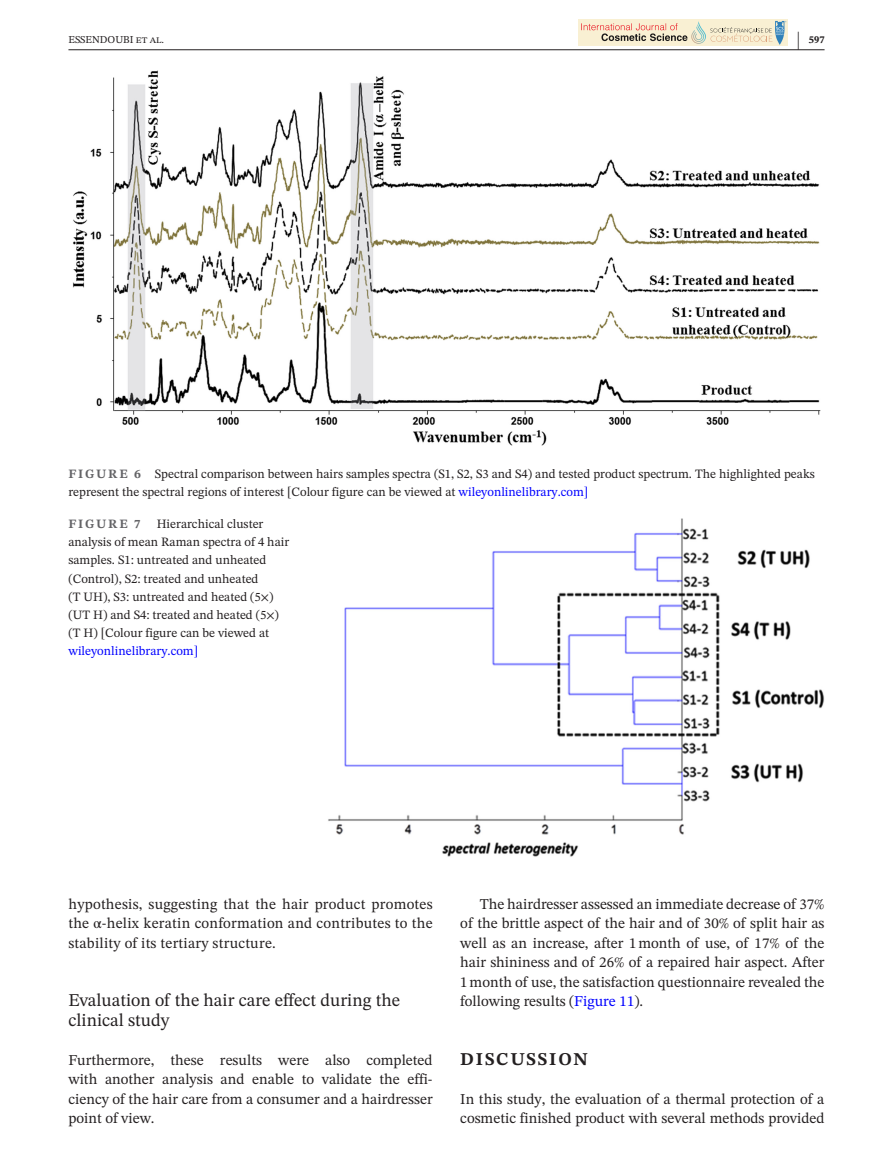
<style>
.page{position:relative;width:893px;height:1174px;background:#fff}
.page>*{position:absolute;margin:0;border:0;box-sizing:border-box;transform-origin:0 0}
.t1{font:700 21px "STIX Two Text";color:#231f20;scale:.42 1}
.t2{font:18px/19.5px "STIX Two Text";color:#231f20}
.t3{font:700 18px "STIX Two Text";letter-spacing:.1em;color:#231f20}
.t4{font:15px/19.5px "STIX Two Text";color:#231f20;text-align:justify}
.t5{font:12.75px/18px "STIX Two Text";color:#231f20}
.t6{font:12.75px "STIX Two Text";color:#00f}
.t7{font:700 12.75px "STIX Two Text";letter-spacing:.14em;color:#636366}
.t8{font:10.5px "STIX Two Text";color:#231f20}
.t9{font:700 10.5px "STIX Two Text";color:#231f20}
.s1{font-weight:700;color:#636366}
.s2{color:#00f}
.s3{font-family:"STIX"}
</style>
<div class="page">
<hr style="left:68px;top:49px;width:756px;height:1px;background:#231f20">
<img style="left:578px;top:20px;width:209px;height:25px">
<svg style="left:581px;top:21px;width:191px;height:23px;background:#e5d7bd"></svg>
<img style="left:73px;top:70px;width:748px;height:375px">
<img style="left:328px;top:519px;width:496px;height:338px">
<h1 class="t1" style="left:797px;top:24px;width:8px">|</h1>
<p class="t8" style="left:68px;top:32px;width:97px">ESSENDOUBI et al.</p>
<p class="t9" style="left:809px;top:32px;width:17px">597</p>
<p class="t5" style="left:68px;top:464px;width:748px"><span class="s1">FIGURE 6</span> Spectral comparison between hairs samples spectra (S1, S2, S3 and S4) and tested product spectrum. The highlighted peaks represent the spectral regions of interest [Colour figure can be viewed at <span class="s2">wileyonlinelibrary.com]</span></p>
<p class="t7" style="left:68px;top:515px;width:73px">FIGURE 7</p>
<p class="t5" style="left:68px;top:515px;width:222px;text-indent:88px">Hierarchical cluster analysis of mean Raman spectra of 4 hair samples. S1: untreated and unheated (Control), S2: treated and unheated<br>(T UH), S3: untreated and heated (5<span class="s3">×</span>) (UT H) and S4: treated and heated (5<span class="s3">×</span>) (T H) [Colour figure can be viewed at</p>
<p class="t6" style="left:68px;top:641px;width:131px">wileyonlinelibrary.com]</p>
<p class="t4" style="left:68px;top:894px;width:366px">hypothesis, suggesting that the hair product promotes the <span class="s3">α</span>-helix keratin conformation and contributes to the stability of its tertiary structure.</p>
<p class="t2" style="left:68px;top:990px;width:333px">Evaluation of the hair care effect during the clinical study</p>
<p class="t4" style="left:68px;top:1050px;width:366px">Furthermore, these results were also completed with another analysis and enable to validate the effi&shy;ciency of the hair care from a consumer and a hairdresser point of view.</p>
<p class="t4" style="left:460px;top:894px;width:366px;text-indent:20px">The hairdresser assessed an immediate decrease of 37% of the brittle aspect of the hair and of 30% of split hair as well as an increase, after 1month of use, of 17% of the hair shininess and of 26% of a repaired hair aspect. After 1month of use, the satisfaction questionnaire revealed the following results (<span class="s2">Figure 11</span>).</p>
<p class="t3" style="left:460px;top:1046px;width:129px">DISCUSSION</p>
<p class="t4" style="left:460px;top:1089px;width:366px">In this study, the evaluation of a thermal protection of a cosmetic finished product with several methods provided</p>
</div>
